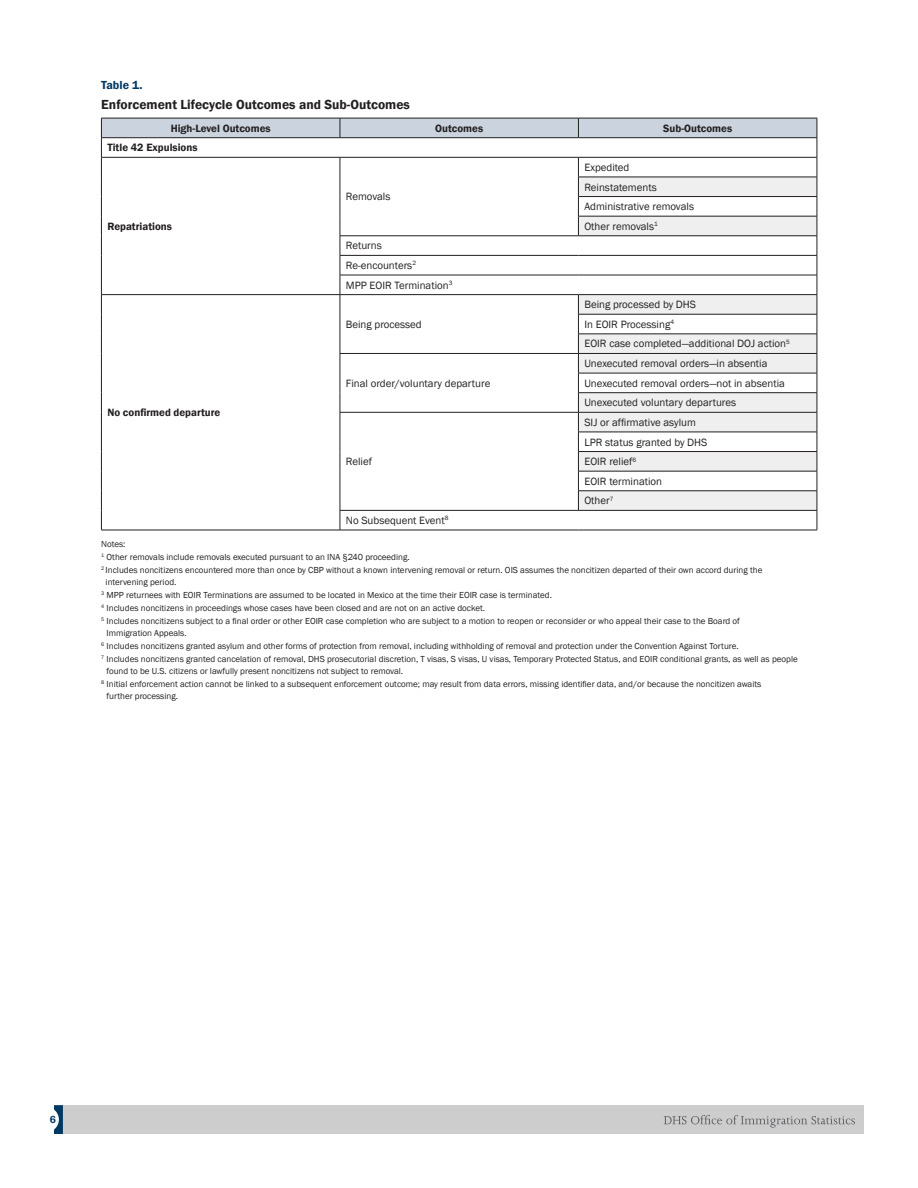
<style>
.page{position:relative;width:918px;height:1188px;background:#fff}
.page>*{position:absolute;margin:0;border:0;box-sizing:border-box;transform-origin:0 0}
.t1{font:600 13.5px "Franklin Gothic";color:#231f20}
.t2{font:600 12px "Franklin Gothic";color:#003864}
.t3{font:10.8px "Franklin Gothic";color:#231f20}
.t4{font:600 10.8px "Franklin Gothic";color:#231f20}
.t5{font:600 10.5px "Franklin Gothic";color:#003864}
.t6{font:9px/13px "Franklin Gothic";color:#231f20}
</style>
<div class="page">
<div style="left:63px;top:1105px;width:801px;height:29px;background:#cecdce"></div>
<svg style="left:664px;top:1115px;width:191px;height:13px"></svg>
<svg style="left:54px;top:1105px;width:9px;height:29px"></svg>
<svg style="left:101px;top:118px;width:717px;height:412px"></svg>
<hr style="left:101px;top:530px;width:239px;height:1px;background:#231f20">
<hr style="left:340px;top:530px;width:238px;height:1px;background:#231f20">
<hr style="left:578px;top:530px;width:239px;height:1px;background:#231f20">
<p class="t2" style="left:101px;top:78px;width:43px">Table 1.</p>
<p class="t1" style="left:101px;top:96px;width:310px">Enforcement Lifecycle Outcomes and Sub-Outcomes</p>
<p class="t4" style="left:171px;top:121px;width:102px">High-Level Outcomes</p>
<p class="t4" style="left:435px;top:121px;width:49px">Outcomes</p>
<p class="t4" style="left:663px;top:121px;width:70px">Sub-Outcomes</p>
<p class="t4" style="left:107px;top:141px;width:92px">Title 42 Expulsions</p>
<p class="t4" style="left:107px;top:220px;width:66px">Repatriations</p>
<p class="t4" style="left:107px;top:406px;width:114px">No confirmed departure</p>
<p class="t3" style="left:346px;top:190px;width:46px">Removals</p>
<p class="t3" style="left:346px;top:239px;width:37px">Returns</p>
<p class="t3" style="left:346px;top:259px;width:72px">Re-encounters<sup>2</sup></p>
<p class="t3" style="left:346px;top:278px;width:108px">MPP EOIR Termination<sup>3</sup></p>
<p class="t3" style="left:346px;top:318px;width:77px">Being processed</p>
<p class="t3" style="left:346px;top:376px;width:146px">Final order/voluntary departure</p>
<p class="t3" style="left:346px;top:455px;width:28px">Relief</p>
<p class="t3" style="left:584px;top:161px;width:47px">Expedited</p>
<p class="t3" style="left:584px;top:180px;width:74px">Reinstatements</p>
<p class="t3" style="left:584px;top:200px;width:111px">Administrative removals</p>
<p class="t3" style="left:584px;top:220px;width:75px">Other removals<sup>1</sup></p>
<p class="t3" style="left:584px;top:298px;width:113px">Being processed by DHS</p>
<p class="t3" style="left:584px;top:318px;width:91px">In EOIR Processing<sup>4</sup></p>
<p class="t3" style="left:584px;top:337px;width:207px">EOIR case completed—additional DOJ action<sup>5</sup></p>
<p class="t3" style="left:584px;top:357px;width:185px">Unexecuted removal orders—in absentia</p>
<p class="t3" style="left:584px;top:376px;width:202px">Unexecuted removal orders—not in absentia</p>
<p class="t3" style="left:584px;top:396px;width:153px">Unexecuted voluntary departures</p>
<p class="t3" style="left:584px;top:416px;width:113px">SIJ or affirmative asylum</p>
<p class="t3" style="left:584px;top:435px;width:125px">LPR status granted by DHS</p>
<p class="t3" style="left:584px;top:455px;width:53px">EOIR relief<sup>6</sup></p>
<p class="t3" style="left:584px;top:474px;width:79px">EOIR termination</p>
<p class="t3" style="left:584px;top:494px;width:31px">Other<sup>7</sup></p>
<p class="t3" style="left:346px;top:514px;width:104px">No Subsequent Event<sup>8</sup></p>
<p class="t6" style="left:101px;top:537px;width:663px">Notes:<br><sup>1</sup> Other removals include removals executed pursuant to an INA §240 proceeding.<br><sup>2</sup> Includes noncitizens encountered more than once by CBP without a known intervening removal or return. OIS assumes the noncitizen departed of their own accord during the</p>
<p class="t6" style="left:101px;top:576px;width:640px;text-indent:4px">intervening period.<br><sup>3</sup> MPP returnees with EOIR Terminations are assumed to be located in Mexico at the time their EOIR case is terminated.<br><sup>4</sup> Includes noncitizens in proceedings whose cases have been closed and are not on an active docket.<br><sup>5</sup> Includes noncitizens subject to a final order or other EOIR case completion who are subject to a motion to reopen or reconsider or who appeal their case to the Board of</p>
<p class="t6" style="left:101px;top:627px;width:698px;text-indent:5px">Immigration Appeals.<br><sup>6</sup> Includes noncitizens granted asylum and other forms of protection from removal, including withholding of removal and protection under the Convention Against Torture.<br><sup>7</sup> Includes noncitizens granted cancelation of removal, DHS prosecutorial discretion, T visas, S visas, U visas, Temporary Protected Status, and EOIR conditional grants, as well as people</p>
<p class="t6" style="left:101px;top:665px;width:662px;text-indent:5px">found to be U.S. citizens or lawfully present noncitizens not subject to removal.<br><sup>8</sup> Initial enforcement action cannot be linked to a subsequent enforcement outcome; may result from data errors, missing identifier data, and/or because the noncitizen awaits</p>
<p class="t6" style="left:107px;top:690px;width:73px">further processing.</p>
<p class="t5" style="left:50px;top:1113px;width:8px">6</p>
</div>
